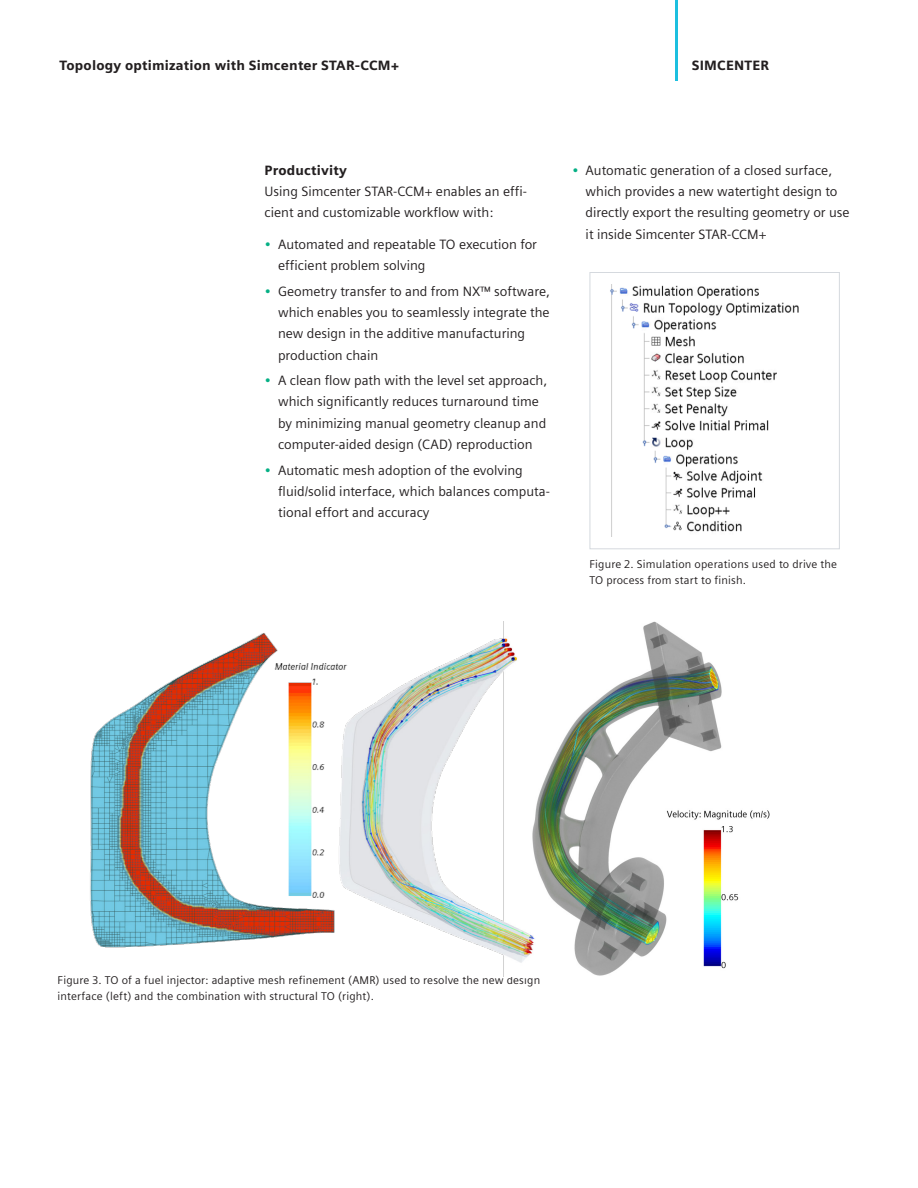
<style>
.page{position:relative;width:918px;height:1188px;background:#fff}
.page>*{position:absolute;margin:0;border:0;box-sizing:border-box;transform-origin:0 0}
.Body_Copy_9pt_5mm{font:13.5px/21.3px "Siemens Sans";color:#231f20}
.Subhead__9pt_5mm{font:900 13.5px "Siemens Sans";letter-spacing:.015em;color:#231f20}
.Caption_7_5pt_3_75mm{font:11.25px/15.9px "Siemens Sans";letter-spacing:.015em;color:#231f20}
.s1{color:#05b085}
</style>
<div class="page">
<img style="left:610px;top:285px;width:189px;height:252px">
<div style="left:590px;top:272px;width:250px;height:277px;border:1px solid #d5d9de"></div>
<img style="left:90px;top:622px;width:680px;height:354px">
<hr style="left:675px;top:0;width:3px;height:81px;background:#1cbfdf">
<p class="Subhead__9pt_5mm" style="left:60px;top:58px;width:341px">Topology optimization with Simcenter STAR-CCM+</p>
<p class="Subhead__9pt_5mm" style="left:692px;top:57px;width:79px">SIMCENTER</p>
<p class="Subhead__9pt_5mm" style="left:265px;top:162px;width:84px">Productivity</p>
<p class="Body_Copy_9pt_5mm" style="left:265px;top:181px;width:264px">Using Simcenter STAR-CCM+ enables an effi&shy;cient and customizable workflow with:</p>
<p class="Body_Copy_9pt_5mm" style="left:278px;top:234px;width:260px;text-indent:-14px"><span class="s1">•</span> Automated and repeatable TO execution for efficient problem solving</p>
<p class="Body_Copy_9pt_5mm" style="left:278px;top:281px;width:273px;text-indent:-14px"><span class="s1">•</span> Geometry transfer to and from NX™ software, which enables you to seamlessly integrate the new design in the additive manufacturing production chain</p>
<p class="Body_Copy_9pt_5mm" style="left:278px;top:370px;width:271px;text-indent:-14px"><span class="s1">•</span> A clean flow path with the level set approach, which significantly reduces turnaround time by minimizing manual geometry cleanup and computer-aided design (CAD) reproduction</p>
<p class="Body_Copy_9pt_5mm" style="left:278px;top:459px;width:274px;text-indent:-14px"><span class="s1">•</span> Automatic mesh adoption of the evolving fluid/solid interface, which balances computa&shy;tional effort and accuracy</p>
<p class="Body_Copy_9pt_5mm" style="left:586px;top:160px;width:265px;text-indent:-14px"><span class="s1">•</span> Automatic generation of a closed surface, which provides a new watertight design to directly export the resulting geometry or use it inside Simcenter STAR-CCM+</p>
<p class="Caption_7_5pt_3_75mm" style="left:590px;top:556px;width:249px">Figure 2. Simulation operations used to drive the<br>TO process from start to finish.</p>
<p class="Caption_7_5pt_3_75mm" style="left:58px;top:973px;width:484px">Figure 3. TO of a fuel injector: adaptive mesh refinement (AMR) used to resolve the new design interface (left) and the combination with structural TO (right).</p>
</div>
